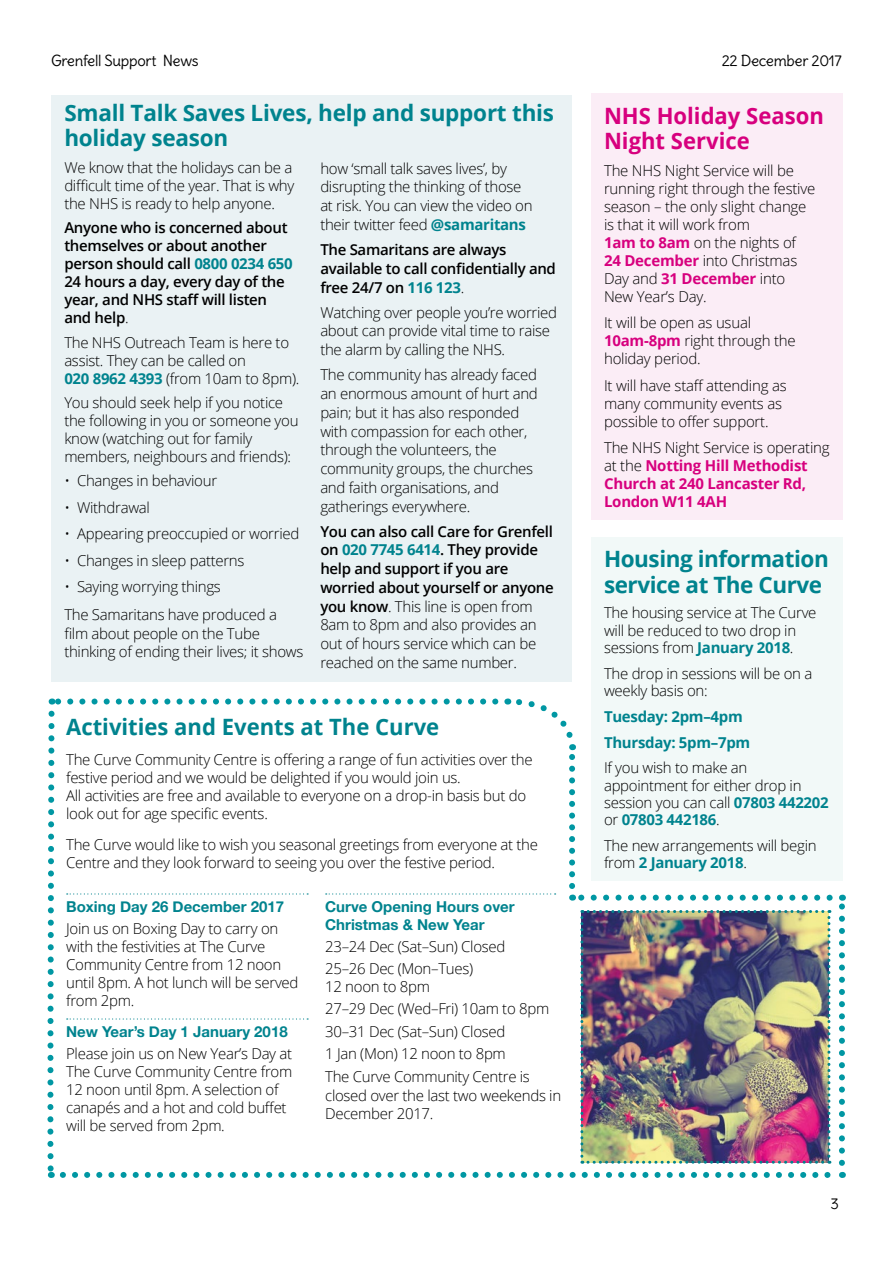
<style>
.page{position:relative;width:893px;height:1263px;background:#fff}
.page>*{position:absolute;margin:0;border:0;box-sizing:border-box;transform-origin:0 0}
.t1{font:700 22.5px/25.5px "Open Sans";letter-spacing:-.01em;color:#00838e}
.t2{font:700 22.5px/25.5px "Open Sans";color:#d7007e}
.t3{font:300 15px/18px "Open Sans";letter-spacing:-.02em;color:#000}
.t4{font:600 15px/18.8px "Open Sans";letter-spacing:-.02em;color:#000}
.t5{font:700 15px/18px "Open Sans";letter-spacing:-.015em;color:#d7007e}
.t6{font:700 15px/18px "Helvetica Neue";color:#00838e}
.t7{font:15px "Delius";letter-spacing:-.02em;color:#000}
.t8{font:700 15px/25.8px "Open Sans";letter-spacing:-.02em;color:#00838e}
.s1{font-weight:700;color:#00838e}
.s2{font-weight:300}
.s3{font-weight:700;color:#d7007e}
.s4{font-weight:300;color:#000}
</style>
<div class="page">
<div style="left:591px;top:94px;width:251px;height:426px;background:#fbedf6"></div>
<div style="left:591px;top:537px;width:251px;height:344px;background:#f2f9f8"></div>
<div style="left:52px;top:95px;width:520px;height:586px;background:#eaf2f4"></div>
<svg style="left:47px;top:695px;width:798px;height:483px"></svg>
<p class="t7" style="left:51px;top:51px;width:149px">Grenfell Support News</p>
<p class="t7" style="left:722px;top:51px;width:122px">22 December 2017</p>
<h1 class="t1" style="left:64px;top:99px;width:491px">Small Talk Saves Lives, help and support this holiday season</h1>
<p class="t3" style="left:64px;top:158px;width:232px">We know that the holidays can be a difficult time of the year. That is why the NHS is ready to help anyone.</p>
<p class="t4" style="left:64px;top:219px;width:230px;line-height:18px">Anyone who is concerned about themselves or about another person should call <span class="s1">0800 0234 650<br></span>24 hours a day, every day of the year, and NHS staff will listen and help<span class="s2">.</span></p>
<p class="t3" style="left:64px;top:333px;width:236px">The NHS Outreach Team is here to assist. They can be called on<br><span class="s1">020 8962 4393</span> (from 10am to 8pm).</p>
<p class="t3" style="left:64px;top:393px;width:236px">You should seek help if you notice the following in you or someone you know (watching out for family members, neighbours and friends):</p>
<p class="t3" style="left:64px;top:472px;width:154px">• Changes in behaviour</p>
<p class="t3" style="left:64px;top:498px;width:87px">• Withdrawal</p>
<p class="t3" style="left:64px;top:525px;width:236px">• Appearing preoccupied or worried</p>
<p class="t3" style="left:64px;top:551px;width:182px">• Changes in sleep patterns</p>
<p class="t3" style="left:64px;top:573px;width:214px;line-height:27.3px">• Saying worrying things<br>The Samaritans have produced a</p>
<p class="t3" style="left:64px;top:623px;width:240px;line-height:18.8px">film about people on the Tube thinking of ending their lives; it shows</p>
<p class="t3" style="left:320px;top:158px;width:214px;line-height:18.8px">how ‘small talk saves lives’, by disrupting the thinking of those at risk. You can view the video on their twitter feed <span class="s1">@samaritans</span></p>
<p class="t4" style="left:320px;top:240px;width:237px">The Samaritans are always available to call confidentially and free 24/7 on <span class="s1">116 123</span><span class="s2">.</span></p>
<p class="t3" style="left:320px;top:302px;width:238px;line-height:18.8px">Watching over people you’re worried about can provide vital time to raise the alarm by calling the NHS.</p>
<p class="t3" style="left:320px;top:365px;width:219px;line-height:18.8px">The community has already faced an enormous amount of hurt and pain; but it has also responded with compassion for each other, through the volunteers, the community groups, the churches and faith organisations, and gatherings everywhere.</p>
<p class="t4" style="left:320px;top:522px;width:235px">You can also call Care for Grenfell on <span class="s1">020 7745 6414</span>. They provide help and support if you are worried about yourself or anyone you know<span class="s2">. This line is open from<br>8am to 8pm and also provides an out of hours service which can be reached on the same number.</span></p>
<h1 class="t1" style="left:66px;top:713px;width:375px">Activities and Events at The Curve</h1>
<p class="t3" style="left:66px;top:750px;width:468px">The Curve Community Centre is offering a range of fun activities over the festive period and we would be delighted if you would join us.<br>All activities are free and available to everyone on a drop-in basis but do look out for age specific events.</p>
<p class="t3" style="left:66px;top:835px;width:473px">The Curve would like to wish you seasonal greetings from everyone at the<br>Centre and they look forward to seeing you over the festive period.</p>
<p class="t6" style="left:66px;top:897px;width:220px">Boxing Day 26 December 2017</p>
<p class="t3" style="left:66px;top:919px;width:234px">Join us on Boxing Day to carry on with the festivities at The Curve<br>Community Centre from 12 noon until 8pm. A hot lunch will be served from 2pm.</p>
<p class="t6" style="left:66px;top:1022px;width:223px">New Year’s Day 1 January 2018</p>
<p class="t3" style="left:66px;top:1044px;width:228px">Please join us on New Year’s Day at<br>The Curve Community Centre from<br>12 noon until 8pm. A selection of canapés and a hot and cold buffet will be served from 2pm.</p>
<p class="t6" style="left:325px;top:897px;width:191px">Curve Opening Hours over<br>Christmas &amp; New Year</p>
<p class="t3" style="left:325px;top:935px;width:182px;line-height:22.2px">23–24 Dec (Sat–Sun) Closed<br>25–26 Dec (Mon–Tues)</p>
<p class="t3" style="left:325px;top:975px;width:226px;line-height:22.5px">12 noon to 8pm<br>27–29 Dec (Wed–Fri) 10am to 8pm<br>30–31 Dec (Sat–Sun) Closed<br>1 Jan (Mon) 12 noon to 8pm<br>The Curve Community Centre is</p>
<p class="t3" style="left:325px;top:1085px;width:238px;line-height:18.8px">closed over the last two weekends in<br>December 2017.</p>
<h1 class="t2" style="left:604px;top:102px;width:221px">NHS Holiday Season<br>Night Service</h1>
<p class="t3" style="left:604px;top:161px;width:213px">The NHS Night Service will be running right through the festive season – the only slight change is that it will work from<br><span class="s3">1am to 8am</span> on the nights of<br><span class="s3">24 December</span> into Christmas<br>Day and <span class="s3">31 December</span> into<br>New Year’s Day.</p>
<p class="t3" style="left:604px;top:313px;width:193px">It will be open as usual<br><span class="s3">10am-8pm</span> right through the holiday period.</p>
<p class="t3" style="left:604px;top:376px;width:184px">It will have staff attending as many community events as possible to offer support.</p>
<p class="t5" style="left:604px;top:438px;width:227px"><span class="s4">The NHS Night Service is operating at the</span> Notting Hill Methodist<br>Church at 240 Lancaster Rd,<br>London W11 4AH</p>
<h1 class="t1" style="left:604px;top:546px;width:226px">Housing information service at The Curve</h1>
<p class="t3" style="left:604px;top:604px;width:214px;line-height:17.2px">The housing service at The Curve will be reduced to two drop in sessions from <span class="s1">January 2018</span>.</p>
<p class="t3" style="left:604px;top:664px;width:210px;line-height:17.2px">The drop in sessions will be on a weekly basis on:</p>
<p class="t8" style="left:604px;top:703px;width:148px">Tuesday: 2pm–4pm<br>Thursday: 5pm–7pm</p>
<p class="t3" style="left:604px;top:759px;width:226px;line-height:17.2px">If you wish to make an appointment for either drop in session you can call <span class="s1">07803 442202 </span>or <span class="s1">07803 442186</span>.</p>
<p class="t3" style="left:604px;top:836px;width:214px;line-height:17.2px">The new arrangements will begin from <span class="s1">2 January 2018</span>.</p>
<p class="t7" style="left:830px;top:1194px;width:10px">3</p>
</div>
